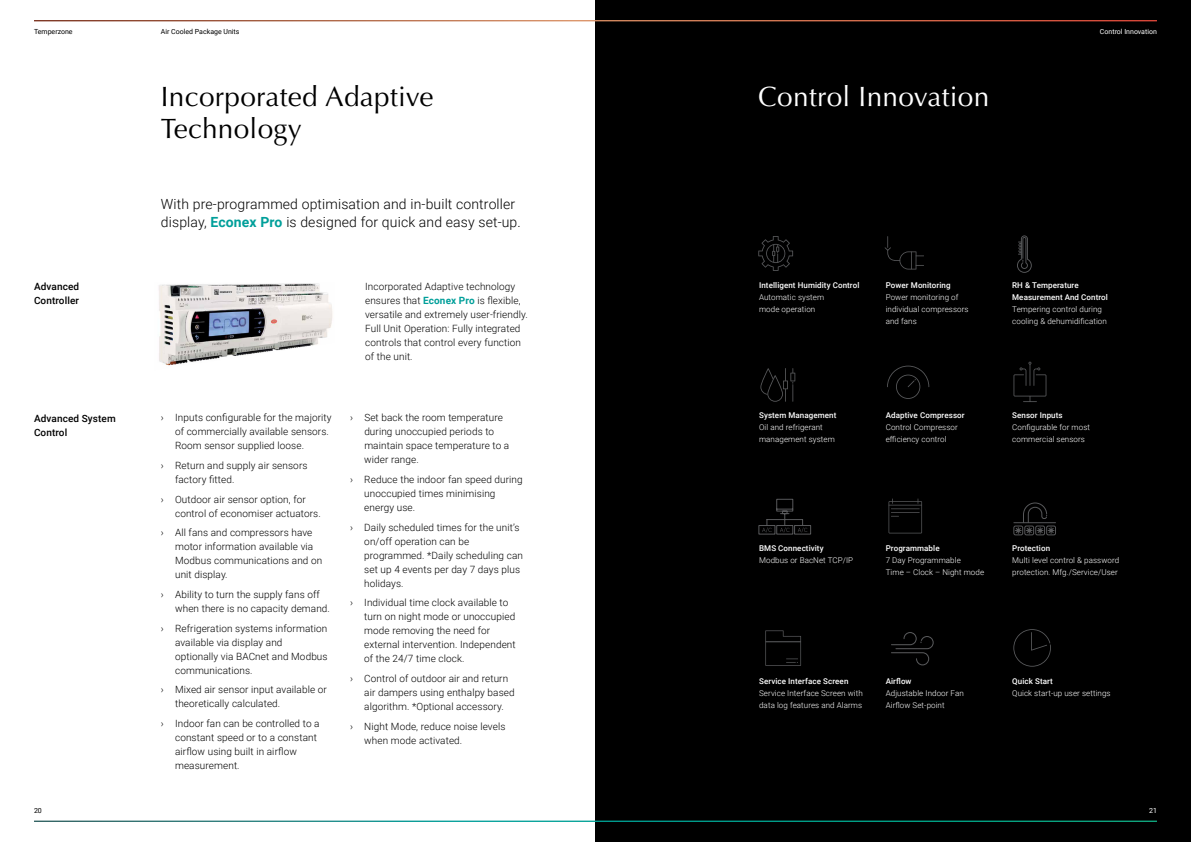
<style>
.page{position:relative;width:1191px;height:842px;background:#fff}
.page>*{position:absolute;margin:0;border:0;box-sizing:border-box;transform-origin:0 0}
.t1{font:28px/32px "Optima LT Pro";letter-spacing:.01em;color:#000}
.t2{font:28px "Optima LT Pro";letter-spacing:.01em;color:#fff}
.t3{font:300 14px/18px "Roboto";letter-spacing:.01em;color:#000}
.t4{font:300 10px/14px "Roboto";letter-spacing:.01em;color:#000}
.t5{font:500 10px/14px "Roboto";letter-spacing:.01em;color:#000}
.t6{font:300 8px/12px "Roboto";letter-spacing:.01em;color:#fff}
.t7{font:500 8px/12px "Roboto";letter-spacing:.01em;color:#fff}
.t8{font:7px "Roboto";color:#000}
.t9{font:7px "Roboto";color:#fff}
.s1{font-weight:700;color:#009f9a}
</style>
<div class="page">
<div style="left:595px;top:0;width:596px;height:842px;background:#000"></div>
<svg style="left:758px;top:236px;width:35px;height:35px"></svg>
<svg style="left:884px;top:236px;width:40px;height:33px"></svg>
<svg style="left:887px;top:366px;width:42px;height:33px"></svg>
<hr style="left:34px;top:20px;width:1123px;height:1px;background:#fff">
<hr style="left:34px;top:821px;width:1123px;height:1px;background:#fff">
<img style="left:159px;top:283px;width:174px;height:83px">
<svg style="left:760px;top:368px;width:35px;height:34px"></svg>
<svg style="left:1013px;top:629px;width:38px;height:38px"></svg>
<svg style="left:888px;top:498px;width:34px;height:35px"></svg>
<svg style="left:1017px;top:235px;width:14px;height:38px"></svg>
<svg style="left:891px;top:632px;width:42px;height:33px"></svg>
<svg style="left:758px;top:498px;width:53px;height:37px"></svg>
<svg style="left:1013px;top:502px;width:43px;height:34px"></svg>
<svg style="left:765px;top:630px;width:36px;height:36px"></svg>
<svg style="left:1013px;top:362px;width:33px;height:40px"></svg>
<p class="t8" style="left:34px;top:27px;width:40px">Temperzone</p>
<p class="t8" style="left:161px;top:27px;width:80px">Air Cooled Package Units</p>
<h1 class="t1" style="left:161px;top:81px;width:274px">Incorporated Adaptive<br>Technology</h1>
<h2 class="t3" style="left:161px;top:194px;width:361px">With pre-programmed optimisation and in-built controller display, <span class="s1">Econex Pro</span> is designed for quick and easy set-up.</h2>
<p class="t5" style="left:34px;top:279px;width:47px">Advanced<br>Controller</p>
<p class="t4" style="left:365px;top:279px;width:164px">Incorporated Adaptive technology ensures that <span class="s1">Econex Pro</span> is flexible, versatile and extremely user-friendly.<br>Full Unit Operation: Fully integrated controls that control every function of the unit.</p>
<p class="t5" style="left:34px;top:411px;width:83px">Advanced System<br>Control</p>
<p class="t4" style="left:175px;top:410px;width:158px;text-indent:-14px">› Inputs configurable for the majority of commercially available sensors.<br>Room sensor supplied loose.</p>
<p class="t4" style="left:175px;top:458px;width:134px;text-indent:-14px">› Return and supply air sensors factory fitted.</p>
<p class="t4" style="left:175px;top:492px;width:147px;text-indent:-14px">› Outdoor air sensor option, for control of economiser actuators.</p>
<p class="t4" style="left:175px;top:525px;width:149px;text-indent:-14px">› All fans and compressors have motor information available via<br>Modbus communications and on unit display.</p>
<p class="t4" style="left:175px;top:587px;width:156px;text-indent:-14px">› Ability to turn the supply fans off when there is no capacity demand.</p>
<p class="t4" style="left:175px;top:621px;width:154px;text-indent:-14px">› Refrigeration systems information available via display and optionally via BACnet and Modbus communications.</p>
<p class="t4" style="left:175px;top:682px;width:153px;text-indent:-14px">› Mixed air sensor input available or theoretically calculated.</p>
<p class="t4" style="left:175px;top:716px;width:146px;text-indent:-14px">› Indoor fan can be controlled to a constant speed or to a constant airflow using built in airflow measurement.</p>
<p class="t4" style="left:364px;top:410px;width:146px;text-indent:-14px">› Set back the room temperature during unoccupied periods to maintain space temperature to a wider range.</p>
<p class="t4" style="left:364px;top:472px;width:160px;text-indent:-14px">› Reduce the indoor fan speed during unoccupied times minimising energy use.</p>
<p class="t4" style="left:364px;top:520px;width:160px;text-indent:-14px">› Daily scheduled times for the unit’s on/off operation can be programmed. *Daily scheduling can set up 4 events per day 7 days plus holidays.</p>
<p class="t4" style="left:364px;top:595px;width:153px;text-indent:-14px">› Individual time clock available to turn on night mode or unoccupied mode removing the need for external intervention. Independent of the 24/7 time clock.</p>
<p class="t4" style="left:364px;top:671px;width:152px;text-indent:-14px">› Control of outdoor air and return air dampers using enthalpy based algorithm. *Optional accessory.</p>
<p class="t4" style="left:364px;top:719px;width:143px;text-indent:-14px">› Night Mode, reduce noise levels when mode activated.</p>
<h1 class="t2" style="left:758px;top:79px;width:233px">Control Innovation</h1>
<p class="t9" style="left:1100px;top:27px;width:58px">Control Innovation</p>
<p class="t7" style="left:759px;top:279px;width:102px">Intelligent Humidity Control</p>
<p class="t6" style="left:759px;top:291px;width:67px">Automatic system mode operation</p>
<p class="t7" style="left:885px;top:279px;width:66px">Power Monitoring</p>
<p class="t6" style="left:885px;top:291px;width:84px">Power monitoring of individual compressors and fans</p>
<p class="t7" style="left:759px;top:409px;width:79px">System Management</p>
<p class="t6" style="left:759px;top:421px;width:77px">Oil and refrigerant management system</p>
<p class="t7" style="left:885px;top:409px;width:80px">Adaptive Compressor</p>
<p class="t6" style="left:885px;top:421px;width:74px">Control Compressor efficiency control</p>
<p class="t7" style="left:1012px;top:279px;width:97px">RH &amp; Temperature<br>Measurement And Control</p>
<p class="t6" style="left:1012px;top:303px;width:96px">Tempering control during cooling &amp; dehumidification</p>
<p class="t7" style="left:1012px;top:409px;width:52px">Sensor Inputs</p>
<p class="t6" style="left:1012px;top:421px;width:79px">Configurable for most commercial sensors</p>
<p class="t7" style="left:759px;top:542px;width:66px">BMS Connectivity</p>
<p class="t6" style="left:759px;top:554px;width:96px">Modbus or BacNet TCP/IP</p>
<p class="t7" style="left:885px;top:542px;width:55px">Programmable</p>
<p class="t6" style="left:885px;top:554px;width:100px">7 Day Programmable<br>Time – Clock – Night mode</p>
<p class="t7" style="left:1012px;top:542px;width:39px">Protection</p>
<p class="t6" style="left:1012px;top:554px;width:108px">Multi level control &amp; password protection. Mfg./Service/User</p>
<p class="t7" style="left:759px;top:674px;width:91px">Service Interface Screen</p>
<p class="t6" style="left:759px;top:686px;width:105px">Service Interface Screen with data log features and Alarms</p>
<p class="t7" style="left:885px;top:674px;width:27px">Airflow</p>
<p class="t6" style="left:885px;top:686px;width:80px">Adjustable Indoor Fan<br>Airflow Set-point</p>
<p class="t7" style="left:1012px;top:674px;width:42px">Quick Start</p>
<p class="t6" style="left:1012px;top:686px;width:100px">Quick start-up user settings</p>
<p class="t8" style="left:34px;top:806px;width:9px">20</p>
<p class="t9" style="left:1149px;top:806px;width:9px">21</p>
</div>
